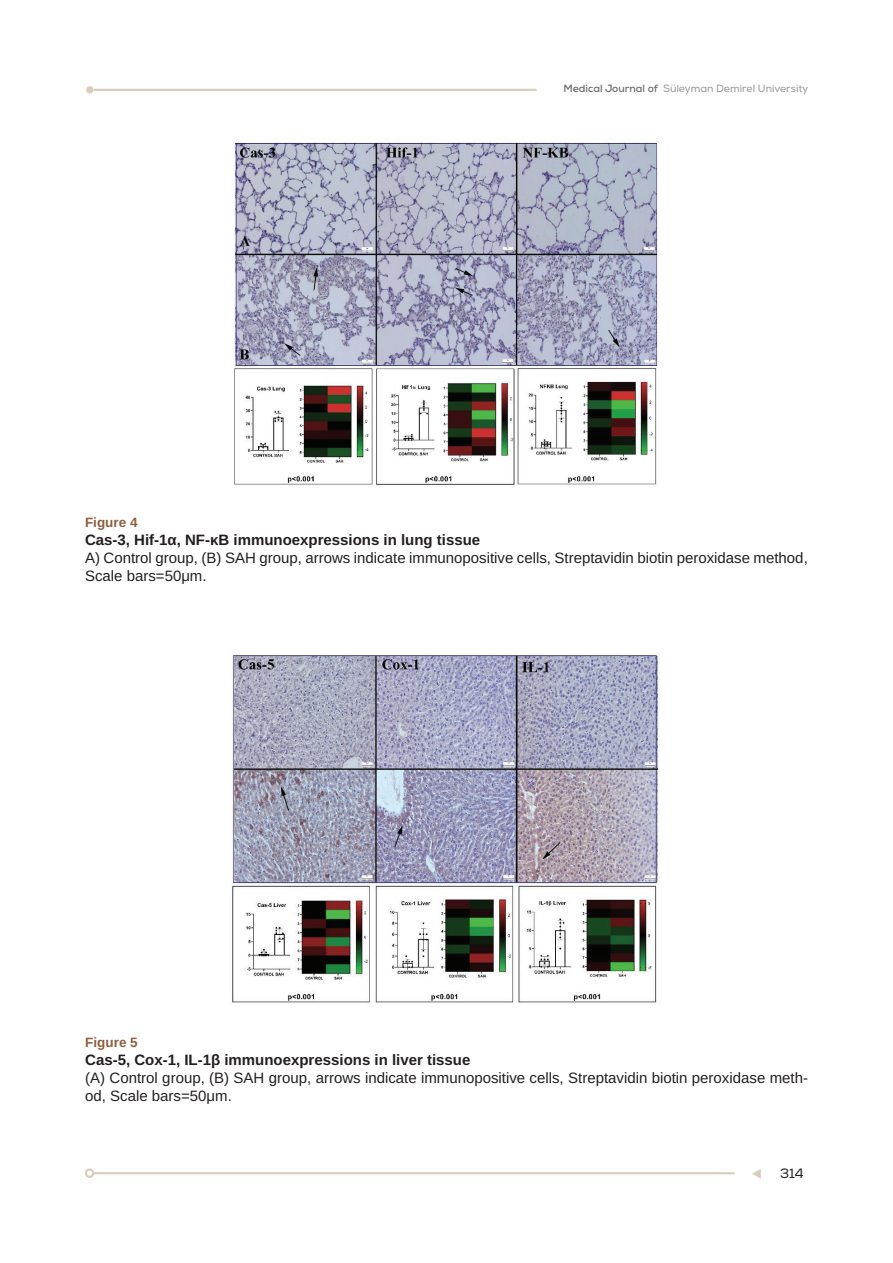
<style>
.page{position:relative;width:893px;height:1263px;background:#fff}
.page>*{position:absolute;margin:0;border:0;box-sizing:border-box;transform-origin:0 0}
.t1{font:15px/18px "Arimo";color:#231f20}
.t2{font:700 15px "Arimo";color:#231f20}
.t3{font:700 13.5px "Arimo";color:#8f5f3f}
.t4{font:13.5px "Nexa";color:#231f20}
.t5{font:10.5px "Nexa";color:#939598}
.s1{font-weight:700;color:#6b6b6e}
.s2{color:#d8cebc}
</style>
<div class="page">
<hr style="left:93px;top:1172px;width:642px;height:2px;background:#d8cebc">
<div style="left:85px;top:1168px;width:9px;height:10px;border:2px solid #d8cebc;border-radius:50%"></div>
<hr style="left:94px;top:89px;width:443px;height:2px;background:#d8cebc">
<div style="left:86px;top:86px;width:7px;height:8px;background:#d8cebc;border-radius:50%"></div>
<img style="left:234px;top:141px;width:424px;height:344px">
<img style="left:231px;top:655px;width:428px;height:348px">
<p class="t5" style="left:563px;top:82px;width:246px"><span class="s1">Medical Journal of</span> Süleyman Demirel University</p>
<p class="t3" style="left:85px;top:513px;width:54px">Figure 4</p>
<p class="t2" style="left:85px;top:529px;width:397px">Cas-3, Hif-1α, NF-κB immunoexpressions in lung tissue</p>
<p class="t1" style="left:85px;top:549px;width:724px">A) Control group, (B) SAH group, arrows indicate immunopositive cells, Streptavidin biotin peroxidase method,<br>Scale bars=50μm.</p>
<p class="t3" style="left:85px;top:1033px;width:54px">Figure 5</p>
<p class="t2" style="left:85px;top:1049px;width:387px">Cas-5, Cox-1, IL-1β immunoexpressions in liver tissue</p>
<p class="t1" style="left:85px;top:1069px;width:724px">(A) Control group, (B) SAH group, arrows indicate immunopositive cells, Streptavidin biotin peroxidase meth&shy;od, Scale bars=50μm.</p>
<p class="t4" style="left:751px;top:1165px;width:54px"><span class="s2">▼</span> 314</p>
</div>
